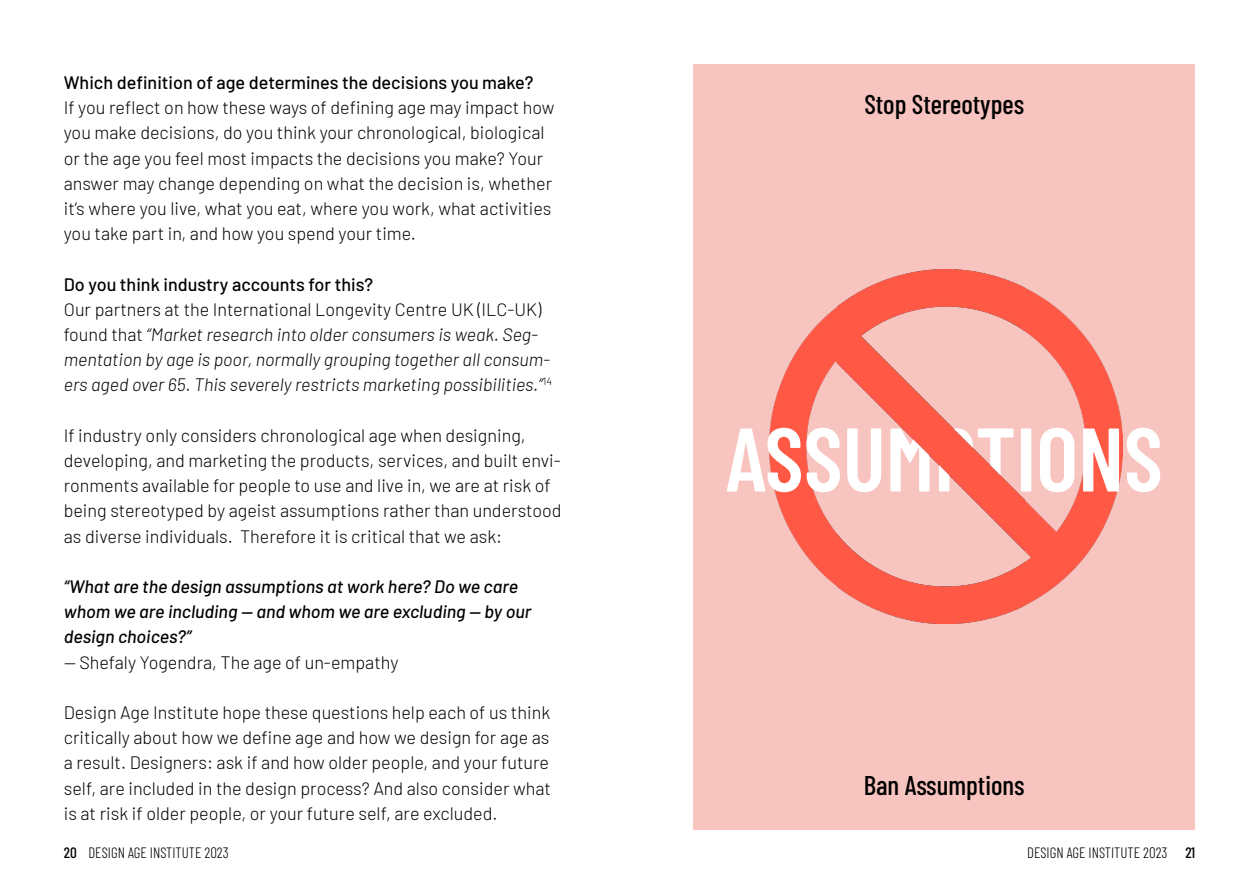
<style>
.page{position:relative;width:1259px;height:893px;background:#fff}
.page>*{position:absolute;margin:0;border:0;box-sizing:border-box;transform-origin:0 0}
.t1{font:600 90px "Barlow Condensed";color:#fff}
.t2{font:500 27px "Barlow Condensed";color:#000}
.t3{font:300 18px/25.2px "Barlow";color:#000}
.t4{font:italic 300 18px/25.2px "Barlow";color:#000}
.t5{font:italic 500 18px/25.2px "Barlow";color:#000}
.t6{font:500 18px "Barlow";color:#000}
.t7{font:300 15px "Barlow Condensed";color:#000}
.s1{font-style:normal}
.s2{font-style:italic}
.s3{font-weight:500}
</style>
<div class="page">
<div style="left:693px;top:64px;width:502px;height:765px;background:#f8c4c0"></div>
<img style="left:769px;top:287px;width:354px;height:319px">
<img style="left:837px;top:270px;width:187px;height:353px">
<p class="t6" style="left:64px;top:69px;width:471px">Which definition of age determines the decisions you make?</p>
<p class="t3" style="left:64px;top:94px;width:492px">If you reflect on how these ways of defining age may impact how you make decisions, do you think your chronological, biological or the age you feel most impacts the decisions you make? Your answer may change depending on what the decision is, whether it’s where you live, what you eat, where you work, what activities you take part in, and how you spend your time.</p>
<p class="t6" style="left:64px;top:271px;width:311px">Do you think industry accounts for this?</p>
<p class="t4" style="left:64px;top:295px;width:490px"><span class="s1">Our partners at the International Longevity Centre UK (ILC-UK) found that</span> “Market research into older consumers is weak. Seg&shy;mentation by age is poor, normally grouping together all consum&shy;ers aged over 65. This severely restricts marketing possibilities.”<sup>14</sup></p>
<p class="t3" style="left:64px;top:421px;width:499px">If industry only considers chronological age when designing, developing, and marketing the products, services, and built envi&shy;ronments available for people to use and live in, we are at risk of being stereotyped by ageist assumptions rather than understood as diverse individuals. Therefore it is critical that we ask:</p>
<p class="t5" style="left:64px;top:572px;width:469px">“What are the design assumptions at work here? Do we care whom we are including — and whom we are excluding — by our design choices?”</p>
<p class="t3" style="left:64px;top:648px;width:336px"><span class="s2">—</span> Shefaly Yogendra, The age of un-empathy</p>
<p class="t3" style="left:64px;top:699px;width:489px;text-align:justify">Design Age Institute hope these questions help each of us think critically about how we define age and how we design for age as a result. Designers: ask if and how older people, and your future self, are included in the design process? And also consider what is at risk if older people, or your future self, are excluded.</p>
<h2 class="t2" style="left:864px;top:85px;width:161px">Stop Stereotypes</h2>
<h1 class="t1" style="left:725px;top:395px;width:439px">ASSUMPTIONS</h1>
<h2 class="t2" style="left:864px;top:766px;width:162px">Ban Assumptions</h2>
<p class="t7" style="left:64px;top:842px;width:167px"><span class="s3">20</span> DESIGN AGE INSTITUTE 2023</p>
<p class="t7" style="left:1027px;top:842px;width:169px">DESIGN AGE INSTITUTE 2023 <span class="s3">21</span></p>
</div>
